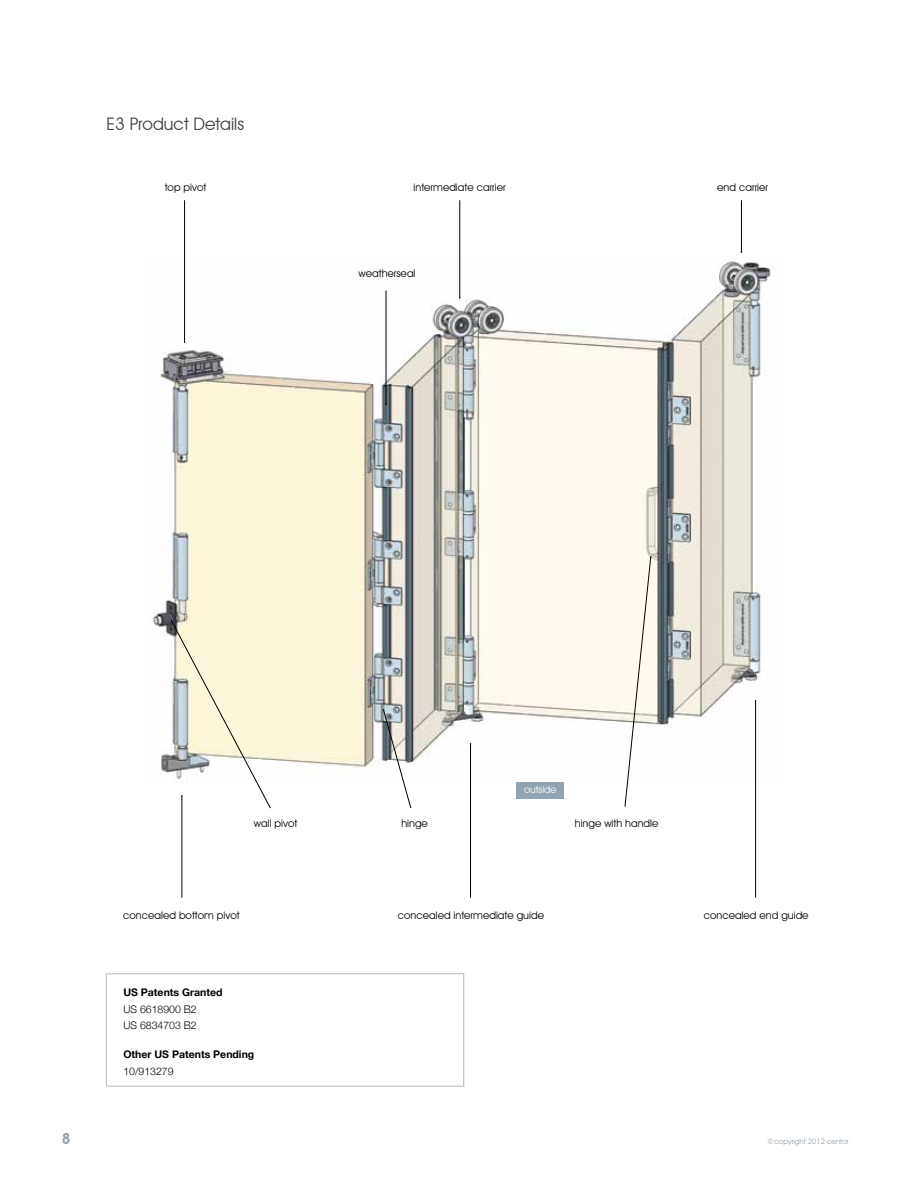
<style>
.page{position:relative;width:919px;height:1187px;background:#fff}
.page>*{position:absolute;margin:0;border:0;box-sizing:border-box;transform-origin:0 0}
.t1{font:17.25px "Avant Garde IT Cby BT";color:#414042}
.t2{font:600 15px "Avant Garde IT Cby BT";color:#95a0a9}
.t3{font:10.5px "Avant Garde IT Cby BT";color:#000}
.t4{font:700 10.5px "Helvetica Neue";color:#000}
.t5{font:300 10.5px/16.5px "Helvetica Neue";color:#000}
.t6{font:10.05px "Avant Garde IT Cby BT";color:#fff}
.t7{font:7.5px "Avant Garde IT Cby BT";color:#95a0a9}
</style>
<div class="page">
<img style="left:153px;top:254px;width:620px;height:532px">
<hr style="left:741px;top:200px;width:1px;height:52px;background:#000">
<hr style="left:459px;top:200px;width:1px;height:98px;background:#000">
<hr style="left:184px;top:200px;width:1px;height:142px;background:#000">
<hr style="left:386px;top:290px;width:1px;height:114px;background:#000">
<hr style="left:470px;top:743px;width:1px;height:154px;background:#000">
<hr style="left:755px;top:700px;width:1px;height:197px;background:#000">
<hr style="left:182px;top:795px;width:1px;height:102px;background:#000">
<svg style="left:624px;top:556px;width:27px;height:251px"></svg>
<svg style="left:171px;top:620px;width:100px;height:188px"></svg>
<svg style="left:383px;top:709px;width:28px;height:99px"></svg>
<div style="left:106px;top:973px;width:358px;height:113px;border:1px solid #b3bcc7"></div>
<div style="left:516px;top:781px;width:48px;height:17px;background:#91a3b0"></div>
<h1 class="t1" style="left:107px;top:113px;width:139px">E3 Product Details</h1>
<p class="t3" style="left:165px;top:181px;width:43px">top pivot</p>
<p class="t3" style="left:413px;top:181px;width:94px">intermediate carrier</p>
<p class="t3" style="left:717px;top:181px;width:52px">end carrier</p>
<p class="t3" style="left:358px;top:267px;width:58px">weatherseal</p>
<h2 class="t2" style="left:62px;top:1129px;width:10px">8</h2>
<p class="t6" style="left:524px;top:783px;width:34px">outside</p>
<p class="t3" style="left:254px;top:816px;width:45px">wall pivot</p>
<p class="t3" style="left:401px;top:816px;width:28px">hinge</p>
<p class="t3" style="left:574px;top:816px;width:85px">hinge with handle</p>
<p class="t3" style="left:123px;top:908px;width:118px">concealed bottom pivot</p>
<p class="t3" style="left:398px;top:908px;width:148px">concealed intermediate guide</p>
<p class="t3" style="left:703px;top:908px;width:106px">concealed end guide</p>
<p class="t4" style="left:123px;top:984px;width:101px">US Patents Granted</p>
<p class="t5" style="left:123px;top:999px;width:75px">US 6618900 B2<br>US 6834703 B2</p>
<p class="t4" style="left:123px;top:1046px;width:132px">Other US Patents Pending</p>
<p class="t5" style="left:123px;top:1062px;width:52px">10/913279</p>
<p class="t7" style="left:767px;top:1137px;width:83px">©copyright 2012 centor</p>
</div>
